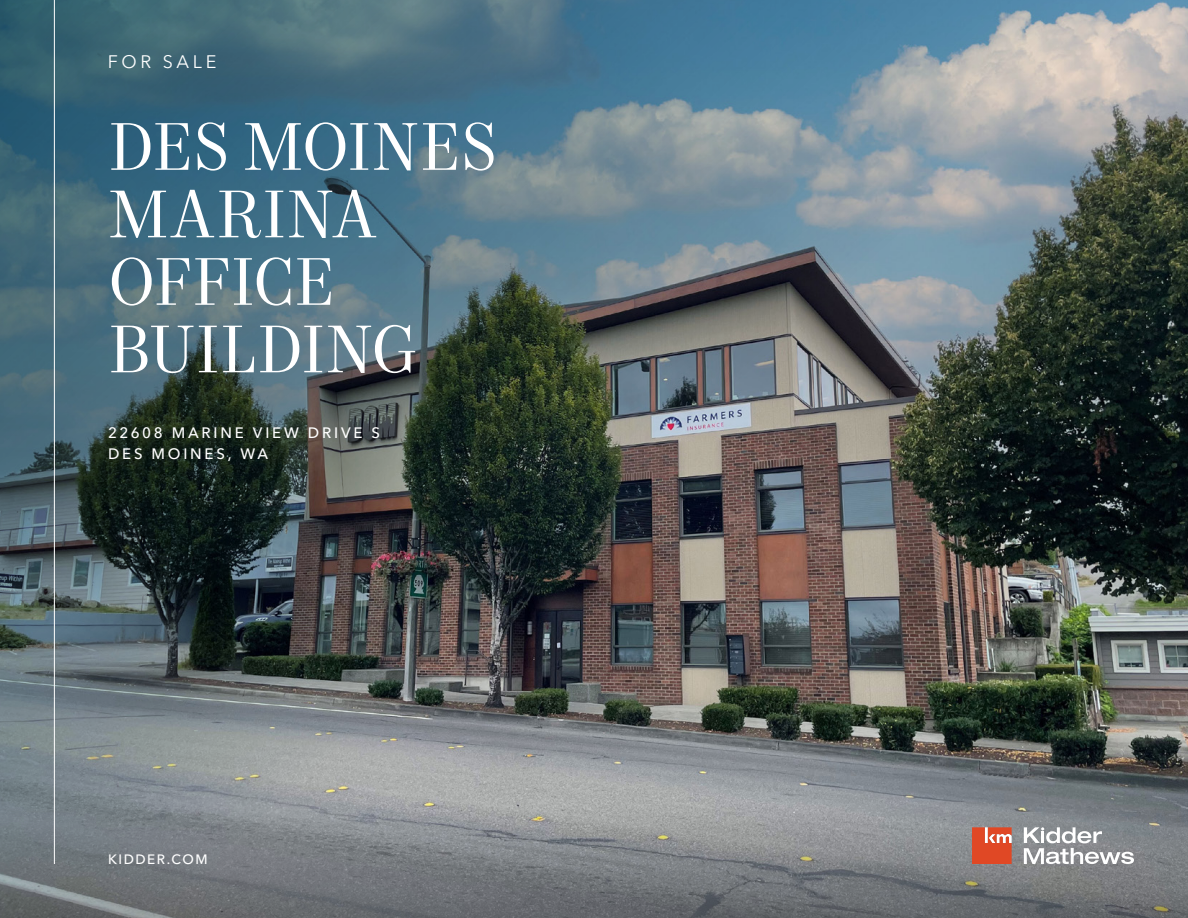
<style>
.page{position:relative;width:1188px;height:918px;background:#fff}
.page>*{position:absolute;margin:0;border:0;box-sizing:border-box;transform-origin:0 0}
.Headline_-_Level_1_-_White_2023{font:67.5px/67.5px "Mort Modern 08";letter-spacing:-.005em;color:#fff}
.Section_Identifier_-_White_2023{font:18px "Avenir Next LT Pro";letter-spacing:.2em;color:#fff}
.Property_Address_-_White_2023{font:500 15px/21px "Avenir Next LT Pro";letter-spacing:.185em;color:#fff}
.KM_URL_-_White_2023{font:500 13.5px "Avenir Next LT Pro";letter-spacing:.11em;color:#fff}
</style>
<div class="page">
<img style="left:0;top:0;width:1188px;height:804px">
<svg style="left:0;top:804px;width:1188px;height:114px;background:#7b7f83"></svg>
<svg style="left:1024px;top:827px;width:110px;height:37px"></svg>
<svg style="left:972px;top:827px;width:40px;height:37px"></svg>
<hr style="left:54px;top:0;width:1px;height:864px;background:#fff">
<p class="Section_Identifier_-_White_2023" style="left:108px;top:51px;width:110px">FOR SALE</p>
<p class="Headline_-_Level_1_-_White_2023" style="left:108px;top:117px;width:391px">DES MOINES<br>MARINA<br>OFFICE<br>BUILDING</p>
<p class="Property_Address_-_White_2023" style="left:108px;top:422px;width:274px">22608 MARINE VIEW DRIVE S<br>DES MOINES, WA</p>
<p class="KM_URL_-_White_2023" style="left:108px;top:851px;width:101px">KIDDER.COM</p>
</div>
